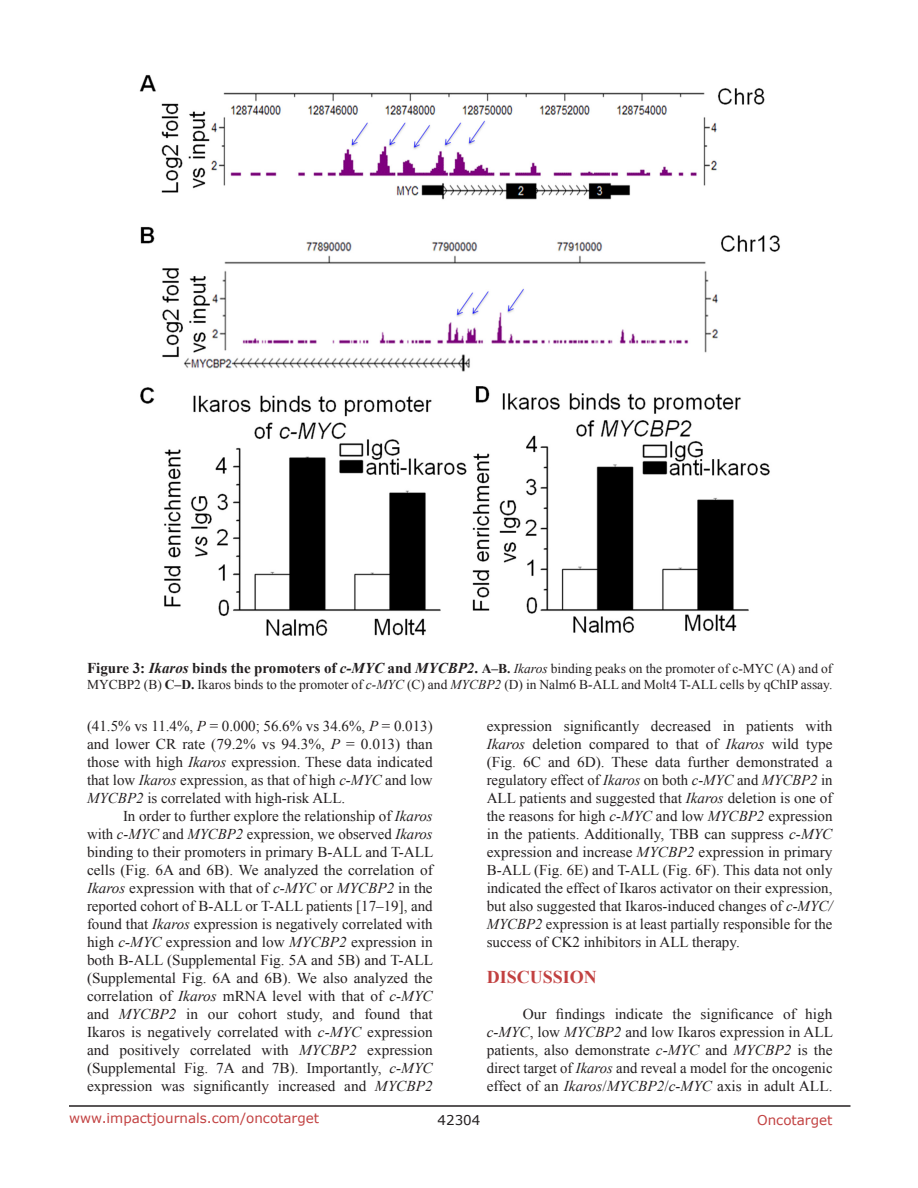
<style>
.page{position:relative;width:918px;height:1188px;background:#fff}
.page>*{position:absolute;margin:0;border:0;box-sizing:border-box;transform-origin:0 0}
.Heading{font:700 18px "Times New Roman";color:#c24141}
.BodyText{font:15px/18px "Times New Roman";color:#231f20;text-align:justify}
.FigureText{font:13.5px/16.2px "Times New Roman";color:#231f20}
.t1{font:13.5px "Verdana";color:#c24141}
.t2{font:13.5px "Verdana";color:#231f20}
.s1{font-weight:700;font-size:15px}
.s2{font-weight:700;font-style:italic;font-size:15px}
.s3{font-weight:700}
.s4{font-style:italic}
</style>
<div class="page">
<hr style="left:69px;top:1105px;width:781px;height:2px;background:#231f20">
<img style="left:139px;top:75px;width:641px;height:561px">
<p class="FigureText" style="left:87px;top:660px;width:747px"><span class="s1">Figure 3:</span> <span class="s2">Ikaros</span> <span class="s1">binds the promoters of</span> <span class="s2">c-MYC</span> <span class="s1">and</span> <span class="s2">MYCBP2</span><span class="s1">.</span> <span class="s3">A–B.</span> <span class="s4">Ikaros</span> binding peaks on the promoter of c-MYC (A) and of<br>MYCBP2 (B) <span class="s3">C–D.</span> Ikaros binds to the promoter of <span class="s4">c-MYC</span> (C) and <span class="s4">MYCBP2</span> (D) in Nalm6 B-ALL and Molt4 T-ALL cells by qChIP assay.</p>
<p class="BodyText" style="left:87px;top:717px;width:347px">(41.5% vs 11.4%, <span class="s4">P</span> = 0.000; 56.6% vs 34.6%, <span class="s4">P</span> = 0.013) and lower CR rate (79.2% vs 94.3%, <span class="s4">P</span> = 0.013) than those with high <span class="s4">Ikaros</span> expression. These data indicated that low <span class="s4">Ikaros</span> expression, as that of high <span class="s4">c-MYC</span> and low <span class="s4">MYCBP2</span> is correlated with high-risk ALL.</p>
<p class="BodyText" style="left:87px;top:807px;width:348px;text-indent:36px">In order to further explore the relationship of <span class="s4">Ikaros </span>with <span class="s4">c-MYC</span> and <span class="s4">MYCBP2</span> expression, we observed <span class="s4">Ikaros </span>binding to their promoters in primary B-ALL and T-ALL cells (Fig. 6A and 6B). We analyzed the correlation of <span class="s4">Ikaros</span> expression with that of <span class="s4">c-MYC</span> or <span class="s4">MYCBP2</span> in the reported cohort of B-ALL or T-ALL patients [17–19], and found that <span class="s4">Ikaros</span> expression is negatively correlated with high <span class="s4">c-MYC</span> expression and low <span class="s4">MYCBP2</span> expression in both B-ALL (Supplemental Fig. 5A and 5B) and T-ALL (Supplemental Fig. 6A and 6B). We also analyzed the correlation of <span class="s4">Ikaros</span> mRNA level with that of <span class="s4">c-MYC </span>and <span class="s4">MYCBP2</span> in our cohort study, and found that Ikaros is negatively correlated with <span class="s4">c-MYC</span> expression and positively correlated with <span class="s4">MYCBP2</span> expression (Supplemental Fig. 7A and 7B). Importantly, <span class="s4">c-MYC </span>expression was significantly increased and <span class="s4">MYCBP2</span></p>
<p class="BodyText" style="left:487px;top:717px;width:347px">expression significantly decreased in patients with <span class="s4">Ikaros</span> deletion compared to that of <span class="s4">Ikaros</span> wild type (Fig. 6C and 6D). These data further demonstrated a regulatory effect of <span class="s4">Ikaros</span> on both <span class="s4">c-MYC</span> and <span class="s4">MYCBP2</span> in ALL patients and suggested that <span class="s4">Ikaros</span> deletion is one of the reasons for high <span class="s4">c-MYC</span> and low <span class="s4">MYCBP2</span> expression in the patients. Additionally, TBB can suppress <span class="s4">c-MYC </span>expression and increase <span class="s4">MYCBP2</span> expression in primary B-ALL (Fig. 6E) and T-ALL (Fig. 6F). This data not only indicated the effect of Ikaros activator on their expression, but also suggested that Ikaros-induced changes of <span class="s4">c-MYC/ MYCBP2</span> expression is at least partially responsible for the success of CK2 inhibitors in ALL therapy.</p>
<p class="Heading" style="left:487px;top:964px;width:112px">DISCUSSION</p>
<p class="BodyText" style="left:487px;top:1005px;width:348px;text-indent:36px">Our findings indicate the significance of high <span class="s4">c-MYC</span>, low <span class="s4">MYCBP2</span> and low Ikaros expression in ALL patients, also demonstrate <span class="s4">c-MYC</span> and <span class="s4">MYCBP2</span> is the direct target of <span class="s4">Ikaros</span> and reveal a model for the oncogenic effect of an <span class="s4">Ikaros</span>/<span class="s4">MYCBP2</span>/<span class="s4">c-MYC</span> axis in adult ALL.</p>
<p class="t1" style="left:69px;top:1109px;width:252px">www.impactjournals.com/oncotarget</p>
<p class="t2" style="left:438px;top:1111px;width:44px">42304</p>
<p class="t1" style="left:757px;top:1111px;width:77px">Oncotarget</p>
</div>
